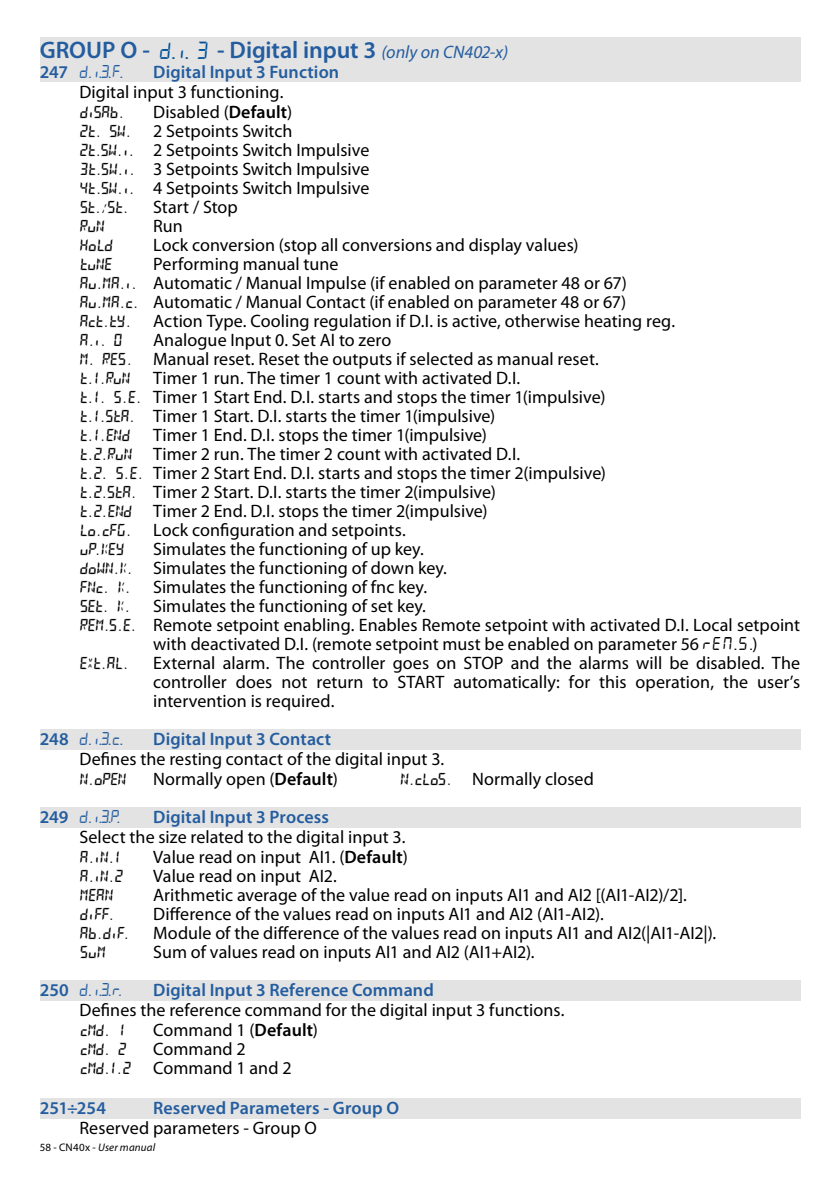
<style>
.page{position:relative;width:840px;height:1191px;background:#fff}
.page>*{position:absolute;margin:0;border:0;box-sizing:border-box;transform-origin:0 0}
.t1{font:600 24px "Myriad Pro";letter-spacing:-.005em;color:#245d9f}
.t2{font:18px/19px "Myriad Pro";letter-spacing:.005em;color:#000}
.t3{font:600 18px "Myriad Pro";letter-spacing:.005em;color:#245d9f}
.t4{font:18px "Pix 7 Segs";color:#245d9f;scale:.95 1}
.t5{font:17px "Pixsys 11 Segs";letter-spacing:-.085em;color:#000}
.t6{font:italic 11px "Myriad Pro";letter-spacing:.015em;color:#000}
.s1{font-family:"Pix 7 Segs";font-weight:400;color:#005095}
.s2{font-weight:400;font-style:italic;font-size:18px}
.s3{font-family:"Myriad Pro";font-weight:600}
.s4{font-weight:600}
.s5{font-family:"Pixsys 11 Segs";font-size:17px}
.s6{font-family:"Pix 7 Segs"}
.s7{font-style:normal}
</style>
<div class="page">
<div style="left:40px;top:37px;width:759px;height:27px;background:#e3e3e3"></div>
<div style="left:40px;top:61px;width:759px;height:21px;background:#e3e3e3"></div>
<div style="left:40px;top:728px;width:759px;height:21px;background:#e3e3e3"></div>
<div style="left:40px;top:806px;width:759px;height:21px;background:#e3e3e3"></div>
<div style="left:40px;top:979px;width:759px;height:21px;background:#e3e3e3"></div>
<div style="left:40px;top:1097px;width:759px;height:21px;background:#e3e3e3"></div>
<h1 class="t1" style="left:40px;top:36px;width:469px">GROUP O - <span class="s1">d.i. 3</span> - Digital input 3 <span class="s2">(only on CN402-x)</span></h1>
<p class="t4" style="left:40px;top:61px;width:89px"><span class="s3">247</span> d.i.3.f.</p>
<p class="t3" style="left:153px;top:62px;width:187px">Digital Input 3 Function</p>
<p class="t2" style="left:79px;top:83px;width:205px">Digital input 3 functioning.</p>
<p class="t5" style="left:79px;top:102px;width:48px">DISAB.</p>
<p class="t2" style="left:79px;top:103px;width:291px;text-indent:74px">Disabled (<span class="s4">Default</span>)<br><span class="s5">2T. SW.</span> 2 Setpoints Switch<br><span class="s5">2T.SW.I.</span> 2 Setpoints Switch Impulsive<br><span class="s5">3T.SW.I.</span> 3 Setpoints Switch Impulsive<br><span class="s5">4T.SW.I.</span> 4 Setpoints Switch Impulsive</p>
<p class="t5" style="left:79px;top:197px;width:52px">ST./ST.</p>
<p class="t2" style="left:153px;top:198px;width:86px">Start / Stop</p>
<p class="t5" style="left:79px;top:216px;width:27px">RUN</p>
<p class="t2" style="left:153px;top:217px;width:31px">Run</p>
<p class="t5" style="left:79px;top:235px;width:35px">HOLD</p>
<p class="t2" style="left:153px;top:236px;width:426px">Lock conversion (stop all conversions and display values)</p>
<p class="t5" style="left:79px;top:254px;width:36px">TUNE</p>
<p class="t2" style="left:79px;top:255px;width:597px;text-indent:74px">Performing manual tune<br><span class="s5">AU.MA.I.</span> Automatic / Manual Impulse (if enabled on parameter 48 or 67)<br><span class="s5">AU.MA.C.</span> Automatic / Manual Contact (if enabled on parameter 48 or 67)<br><span class="s5">ACT.TY.</span> Action Type. Cooling regulation if D.I. is active, otherwise heating reg.</p>
<p class="t5" style="left:79px;top:330px;width:45px">A.I. 0</p>
<p class="t2" style="left:79px;top:331px;width:527px;text-indent:74px">Analogue Input 0. Set AI to zero<br><span class="s5">M. RES.</span> Manual reset. Reset the outputs if selected as manual reset.<br><span class="s5">T.1.RUN</span> Timer 1 run. The timer 1 count with activated D.I.<br><span class="s5">T.1. S.E.</span> Timer 1 Start End. D.I. starts and stops the timer 1(impulsive)<br><span class="s5">T.1.STA.</span> Timer 1 Start. D.I. starts the timer 1(impulsive)</p>
<p class="t5" style="left:79px;top:425px;width:53px">T.1.END</p>
<p class="t2" style="left:79px;top:426px;width:528px;text-indent:74px">Timer 1 End. D.I. stops the timer 1(impulsive)<br><span class="s5">T.2.RUN</span> Timer 2 run. The timer 2 count with activated D.I.<br><span class="s5">T.2. S.E.</span> Timer 2 Start End. D.I. starts and stops the timer 2(impulsive)<br><span class="s5">T.2.STA.</span> Timer 2 Start. D.I. starts the timer 2(impulsive)<br><span class="s5">T.2.END</span> Timer 2 End. D.I. stops the timer 2(impulsive)<br><span class="s5">LO.CFG.</span> Lock configuration and setpoints.</p>
<p class="t5" style="left:79px;top:539px;width:47px">UP.KEY</p>
<p class="t2" style="left:153px;top:540px;width:272px">Simulates the functioning of up key.</p>
<p class="t2" style="left:79px;top:559px;width:369px"><span class="s5">DOWN.K.</span> Simulates the functioning of down key.</p>
<p class="t2" style="left:79px;top:578px;width:349px"><span class="s5">FNC. K.</span> Simulates the functioning of fnc key.</p>
<p class="t2" style="left:79px;top:597px;width:348px"><span class="s5">SET. K.</span> Simulates the functioning of set key.</p>
<p class="t2" style="left:79px;top:616px;width:721px"><span class="s5">REM.S.E.</span> Remote setpoint enabling. Enables Remote setpoint with activated D.I. Local setpoint</p>
<p class="t2" style="left:153px;top:635px;width:605px">with deactivated D.I. (remote setpoint must be enabled on parameter 56 <span class="s6">rem.s.</span>)</p>
<p class="t5" style="left:79px;top:653px;width:52px">EXT.AL.</p>
<p class="t2" style="left:153px;top:654px;width:648px;text-align:justify">External alarm. The controller goes on STOP and the alarms will be disabled. The controller does not return to START automatically: for this operation, the user’s intervention is required.</p>
<p class="t4" style="left:40px;top:728px;width:90px"><span class="s3">248</span> d.i.3.c.</p>
<p class="t3" style="left:153px;top:729px;width:179px">Digital Input 3 Contact</p>
<p class="t2" style="left:79px;top:750px;width:366px">Defines the resting contact of the digital input 3.</p>
<p class="t5" style="left:79px;top:769px;width:49px">N.OPEN</p>
<p class="t2" style="left:153px;top:770px;width:186px">Normally open (<span class="s4">Default</span>)</p>
<p class="t2" style="left:400px;top:770px;width:195px"><span class="s5">N.CLOS.</span> Normally closed</p>
<p class="t4" style="left:40px;top:806px;width:86px"><span class="s3">249</span> d.i.3.P.</p>
<p class="t3" style="left:153px;top:807px;width:177px">Digital Input 3 Process</p>
<p class="t2" style="left:79px;top:828px;width:327px">Select the size related to the digital input 3.</p>
<p class="t5" style="left:79px;top:847px;width:44px">A.IN.1</p>
<p class="t2" style="left:153px;top:848px;width:256px">Value read on input AI1. (<span class="s4">Default</span>)</p>
<p class="t5" style="left:79px;top:866px;width:46px">A.IN.2</p>
<p class="t2" style="left:153px;top:867px;width:185px">Value read on input AI2.</p>
<p class="t5" style="left:79px;top:885px;width:36px">MEAN</p>
<p class="t2" style="left:153px;top:886px;width:535px">Arithmetic average of the value read on inputs AI1 and AI2 [(AI1-AI2)/2].</p>
<p class="t5" style="left:79px;top:904px;width:38px">DIFF.</p>
<p class="t2" style="left:79px;top:905px;width:638px;text-indent:74px">Difference of the values read on inputs AI1 and AI2 (AI1-AI2).<br><span class="s5">AB.DIF.</span> Module of the difference of the values read on inputs AI1 and AI2(|AI1-AI2|).</p>
<p class="t5" style="left:79px;top:942px;width:28px">SUM</p>
<p class="t2" style="left:153px;top:943px;width:382px">Sum of values read on inputs AI1 and AI2 (AI1+AI2).</p>
<p class="t4" style="left:40px;top:979px;width:88px"><span class="s3">250</span> d.i.3.r.</p>
<p class="t3" style="left:153px;top:980px;width:282px">Digital Input 3 Reference Command</p>
<p class="t2" style="left:79px;top:1001px;width:486px">Defines the reference command for the digital input 3 functions.</p>
<p class="t5" style="left:79px;top:1020px;width:49px">CMD. 1</p>
<p class="t2" style="left:153px;top:1021px;width:166px">Command 1 (<span class="s4">Default</span>)</p>
<p class="t5" style="left:79px;top:1039px;width:49px">CMD. 2</p>
<p class="t2" style="left:79px;top:1040px;width:213px;text-indent:74px">Command 2<br><span class="s5">CMD.1.2</span> Command 1 and 2</p>
<p class="t3" style="left:40px;top:1098px;width:68px">251÷254</p>
<p class="t3" style="left:153px;top:1098px;width:247px">Reserved Parameters - Group O</p>
<p class="t2" style="left:79px;top:1119px;width:239px">Reserved parameters - Group O</p>
<p class="t6" style="left:40px;top:1141px;width:117px"><span class="s7">58 - CN40x -</span> User manual</p>
</div>
